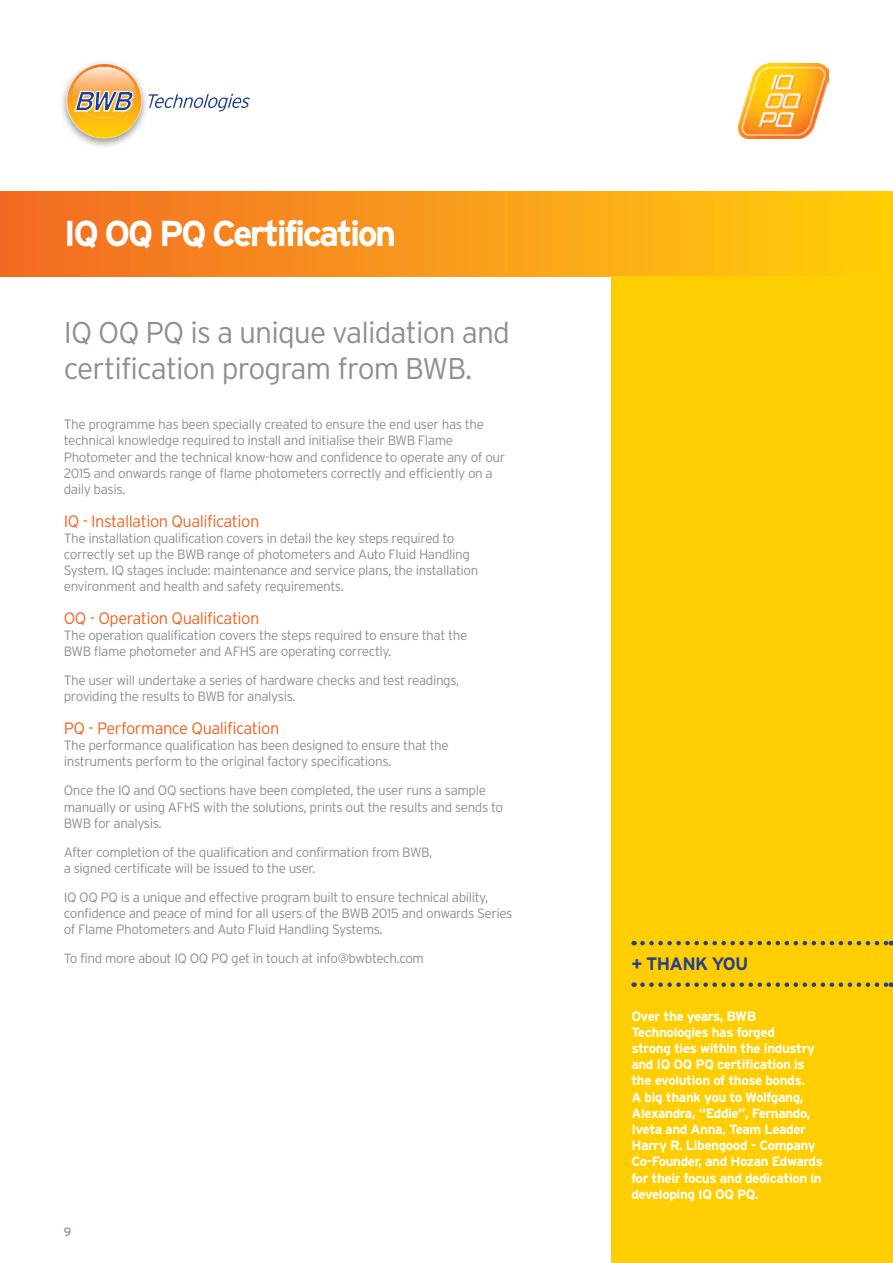
<style>
.page{position:relative;width:893px;height:1263px;background:#fff}
.page>*{position:absolute;margin:0;border:0;box-sizing:border-box;transform-origin:0 0}
.t1{font:700 36px "Interstate";letter-spacing:-.07em;color:#fff}
.t2{font:300 30px/36px "Interstate";letter-spacing:-.03em;color:#8c8f98}
.t3{font:700 18px "Interstate";letter-spacing:-.04em;color:#25408f}
.t4{font:300 16.5px "Interstate";letter-spacing:-.03em;color:#f26322}
.t5{font:300 13.5px/16.2px "Interstate";letter-spacing:-.03em;color:#8c8f98}
.t6{font:700 13.5px/16.2px "Interstate";letter-spacing:-.03em;color:#fff}
.t7{font:12px "Interstate";color:#8c8f98}
</style>
<div class="page">
<div style="left:0;top:191px;width:893px;height:85px;background:linear-gradient(to right,#f26a26,#ffcf0b)"></div>
<img style="left:62px;top:62px;width:84px;height:84px">
<svg style="left:148px;top:94px;width:102px;height:18px"></svg>
<svg style="left:67px;top:64px;width:74px;height:74px"></svg>
<img style="left:739px;top:64px;width:90px;height:75px">
<div style="left:611px;top:276px;width:282px;height:987px;background:#ffce02"></div>
<svg style="left:642px;top:982px;width:250px;height:5px"></svg>
<svg style="left:642px;top:941px;width:250px;height:4px"></svg>
<h1 class="t1" style="left:64px;top:213px;width:334px">IQ OQ PQ Certification</h1>
<h2 class="t2" style="left:64px;top:314px;width:448px">IQ OQ PQ is a unique validation and certification program from BWB.</h2>
<p class="t5" style="left:64px;top:416px;width:443px">The programme has been specially created to ensure the end user has the technical knowledge required to install and initialise their BWB Flame Photometer and the technical know-how and confidence to operate any of our 2015 and onwards range of flame photometers correctly and efficiently on a daily basis.</p>
<p class="t4" style="left:64px;top:511px;width:197px">IQ - Installation Qualification</p>
<p class="t5" style="left:64px;top:530px;width:416px">The installation qualification covers in detail the key steps required to correctly set up the BWB range of photometers and Auto Fluid Handling System. IQ stages include: maintenance and service plans, the installation environment and health and safety requirements.</p>
<p class="t4" style="left:64px;top:609px;width:197px">OQ - Operation Qualification</p>
<p class="t5" style="left:64px;top:627px;width:405px">The operation qualification covers the steps required to ensure that the<br>BWB flame photometer and AFHS are operating correctly.</p>
<p class="t5" style="left:64px;top:672px;width:397px">The user will undertake a series of hardware checks and test readings, providing the results to BWB for analysis.</p>
<p class="t4" style="left:64px;top:719px;width:217px">PQ - Performance Qualification</p>
<p class="t5" style="left:64px;top:737px;width:387px">The performance qualification has been designed to ensure that the instruments perform to the original factory specifications.</p>
<p class="t5" style="left:64px;top:782px;width:441px">Once the IQ and OQ sections have been completed, the user runs a sample manually or using AFHS with the solutions, prints out the results and sends to<br>BWB for analysis.</p>
<p class="t5" style="left:64px;top:844px;width:370px">After completion of the qualification and confirmation from BWB, a signed certificate will be issued to the user.</p>
<p class="t5" style="left:64px;top:889px;width:450px">IQ OQ PQ is a unique and effective program built to ensure technical ability, confidence and peace of mind for all users of the BWB 2015 and onwards Series of Flame Photometers and Auto Fluid Handling Systems.</p>
<p class="t5" style="left:64px;top:950px;width:362px">To find more about IQ OQ PQ get in touch at info@bwbtech.com</p>
<p class="t7" style="left:64px;top:1225px;width:9px">9</p>
<h3 class="t3" style="left:631px;top:954px;width:119px">+ THANK YOU</h3>
<p class="t6" style="left:631px;top:1007px;width:193px">Over the years, BWB<br>Technologies has forged<br>strong ties within the industry and IQ OQ PQ certification is the evolution of those bonds.<br>A big thank you to Wolfgang,<br>Alexandra, “Eddie”, Fernando,<br>Iveta and Anna, Team Leader<br>Harry R. Libengood - Company<br>Co-Founder, and Hozan Edwards for their focus and dedication in developing IQ OQ PQ.</p>
</div>
